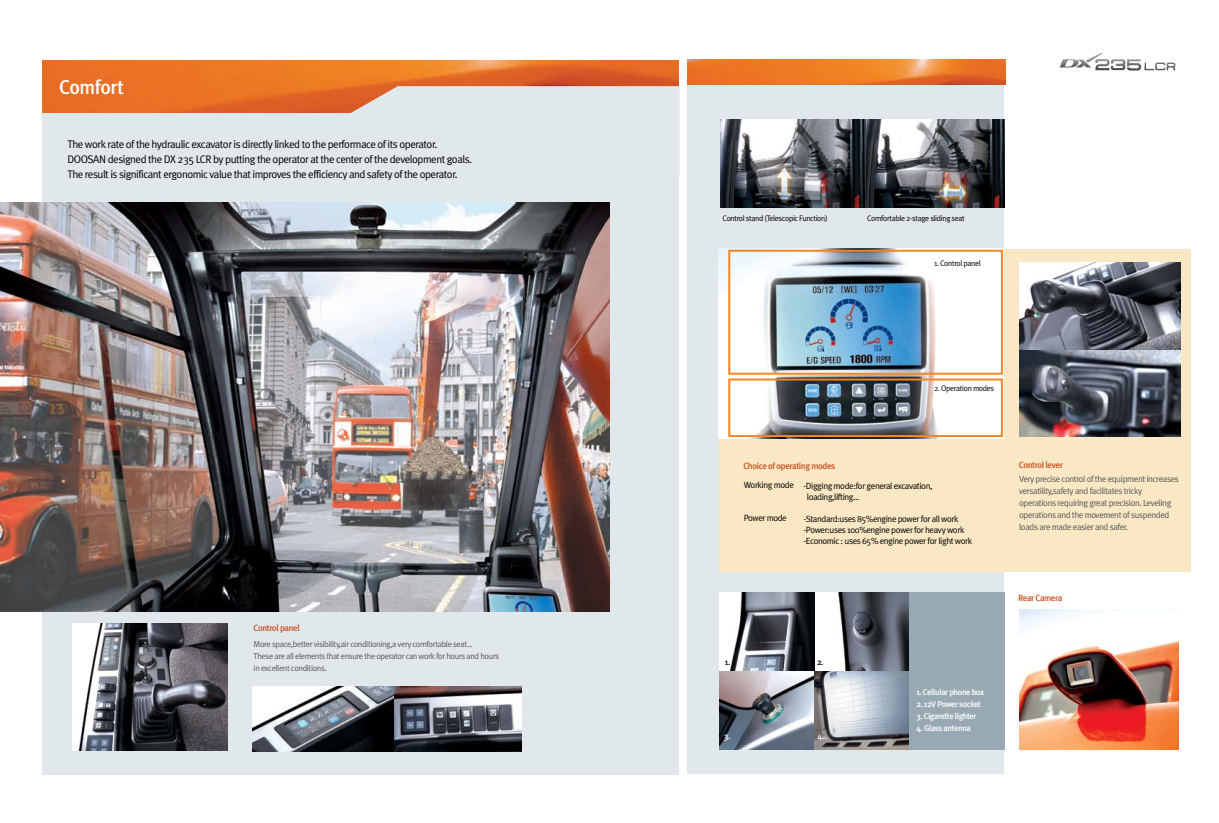
<style>
.page{position:relative;width:1219px;height:823px;background:#fff}
.page>*{position:absolute;margin:0;border:0;box-sizing:border-box;transform-origin:0 0}
.t1{font:500 20px "Meta Plus";letter-spacing:-.025em;color:#fff}
.t2{font:11px/15px "Meta Plus Normal";letter-spacing:-.045em;color:#000}
.t3{font:9px/11px "Meta Plus Normal";letter-spacing:-.045em;color:#000}
.t4{font:9px/12px "Meta Plus Normal";letter-spacing:-.045em;color:#58595b}
.t5{font:500 9px "Meta Plus";letter-spacing:-.045em;color:#c95123}
.t6{font:8.5px/12px "Meta Plus Normal";letter-spacing:-.045em;color:#58595b}
.t7{font:500 8.5px "Meta Plus";letter-spacing:-.045em;color:#fff}
.t8{font:500 8.5px "Meta Plus";color:#000}
.t9{font:8px "Meta Plus Normal";letter-spacing:-.045em;color:#000}
</style>
<div class="page">
<div style="left:687px;top:79px;width:317px;height:694px;background:#e1e8ec"></div>
<div style="left:719px;top:249px;width:472px;height:322px;background:#fae7c4"></div>
<img style="left:42px;top:61px;width:637px;height:52px">
<div style="left:42px;top:113px;width:637px;height:661px;background:#e1e8ec"></div>
<svg style="left:239px;top:86px;width:441px;height:90px"></svg>
<img style="left:721px;top:119px;width:145px;height:88px">
<img style="left:866px;top:119px;width:138px;height:88px">
<img style="left:719px;top:248px;width:285px;height:190px">
<div style="left:722px;top:592px;width:282px;height:157px;background:#99a9b3"></div>
<img style="left:815px;top:592px;width:94px;height:157px">
<img style="left:719px;top:592px;width:96px;height:157px">
<img style="left:1019px;top:609px;width:159px;height:140px">
<img style="left:1020px;top:262px;width:160px;height:174px">
<div style="left:728px;top:249px;width:275px;height:125px;border:2px solid #f6861f"></div>
<div style="left:728px;top:378px;width:275px;height:59px;border:2px solid #f6861f"></div>
<img style="left:687px;top:60px;width:318px;height:24px">
<img style="left:72px;top:623px;width:156px;height:127px">
<img style="left:393px;top:686px;width:129px;height:64px">
<img style="left:253px;top:686px;width:140px;height:64px">
<img style="left:1060px;top:53px;width:115px;height:18px">
<img style="left:0;top:203px;width:609px;height:408px">
<h1 class="t1" style="left:59px;top:76px;width:67px">Comfort</h1>
<p class="t2" style="left:67px;top:136px;width:406px">The work rate of the hydraulic excavator is directly linked to the performace of its operator.<br>DOOSAN designed the DX 235 LCR by putting the operator at the center of the development goals.<br>The result is significant ergonomic value that improves the efficiency and safety of the operator.</p>
<p class="t5" style="left:253px;top:622px;width:48px">Control panel</p>
<p class="t6" style="left:254px;top:637px;width:247px">More space,better visibility,air conditioning,a very comfortable seat...<br>These are all elements that ensure the operator can work for hours and hours in excellent conditions.</p>
<p class="t9" style="left:723px;top:213px;width:107px">Control stand (Telescopic Function)</p>
<p class="t9" style="left:867px;top:213px;width:99px">Comfortable 2-stage sliding seat</p>
<p class="t9" style="left:934px;top:258px;width:48px">1. Control panel</p>
<p class="t9" style="left:934px;top:383px;width:62px">2. Operation modes</p>
<p class="t5" style="left:743px;top:460px;width:93px">Choice of operating modes</p>
<p class="t3" style="left:744px;top:479px;width:52px">Working mode</p>
<p class="t3" style="left:744px;top:512px;width:45px">Power mode</p>
<p class="t3" style="left:807px;top:479px;width:127px;text-indent:-3px">-Digging mode:for general excavation, loading,lifting...</p>
<p class="t3" style="left:804px;top:512px;width:170px">-Standard:uses 85%engine power for all work -Power:uses 100%engine power for heavy work -Economic : uses 65% engine power for light work</p>
<p class="t8" style="left:725px;top:657px;width:7px">1.</p>
<p class="t8" style="left:817px;top:657px;width:8px">2.</p>
<p class="t7" style="left:724px;top:731px;width:8px">3.</p>
<p class="t7" style="left:817px;top:731px;width:8px">4.</p>
<p class="t7" style="left:916px;top:686px;width:69px">1. Cellular phone box</p>
<p class="t7" style="left:916px;top:698px;width:66px">2. 12V Power socket</p>
<p class="t7" style="left:916px;top:710px;width:62px">3. Cigarette lighter</p>
<p class="t7" style="left:916px;top:722px;width:56px">4. Glass antenna</p>
<p class="t5" style="left:1019px;top:459px;width:45px">Control lever</p>
<p class="t4" style="left:1019px;top:473px;width:161px">Very precise control of the equipment increases versatility,safety and facilitates tricky operations requiring great precision. Leveling operations and the movement of suspended loads are made easier and safer.</p>
<p class="t5" style="left:1018px;top:592px;width:46px">Rear Camera</p>
</div>
